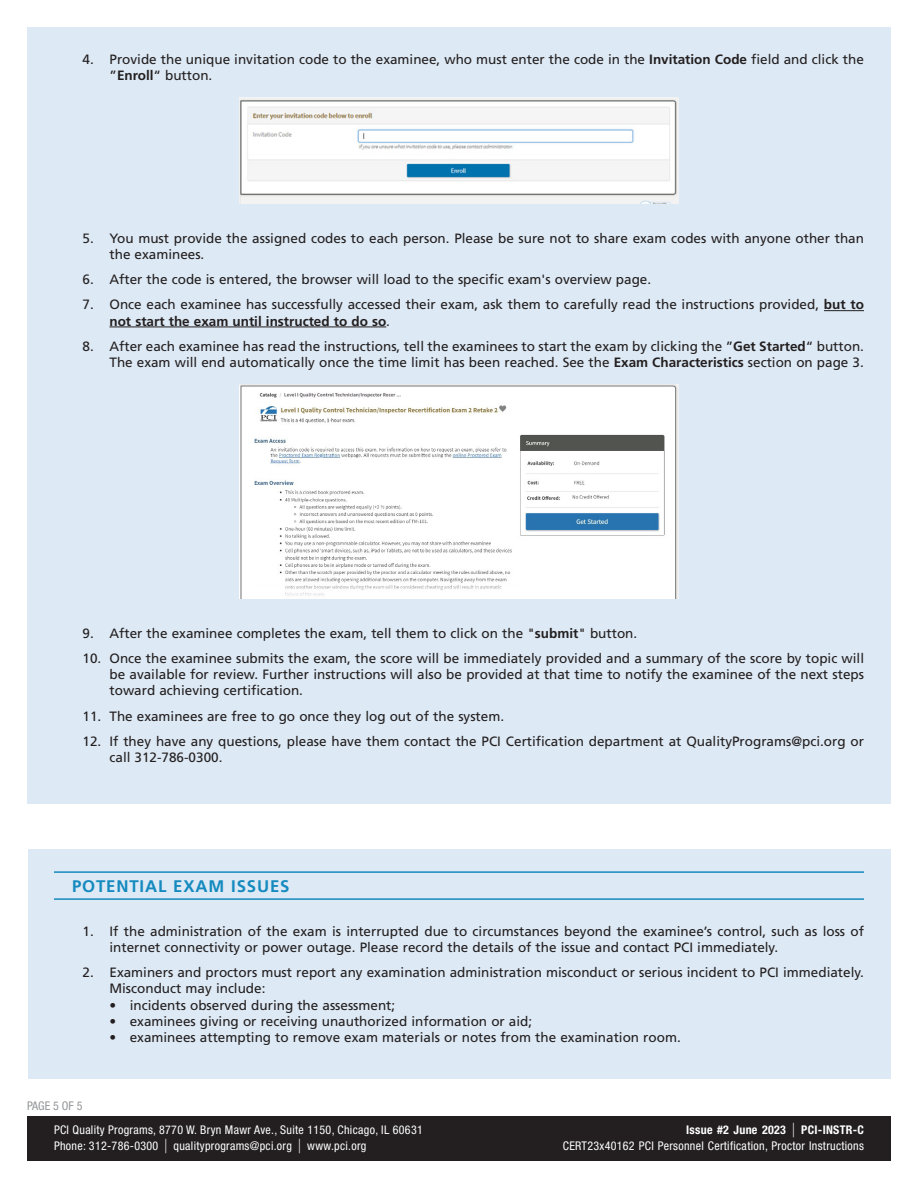
<style>
.page{position:relative;width:918px;height:1188px;background:#fff}
.page>*{position:absolute;margin:0;border:0;box-sizing:border-box;transform-origin:0 0}
.Subhead{font:700 16.8px "Frutiger LT Std";letter-spacing:.05em;color:#148abf}
.Body{font:13.5px/16.2px "Frutiger LT Std";color:#231f20}
.t1{font:condensed 12px "Helvetica Neue LT Std";letter-spacing:.025em;color:#fff}
.t2{font:700 condensed 12px "Helvetica Neue LT Std";letter-spacing:.025em;color:#fff}
.t3{font:condensed 12px "Helvetica Neue LT Std";color:#939598}
.s1{font-weight:700}
.s2{font-weight:400;font-size:19.5px}
.s3{font-size:19.5px}
</style>
<div class="page">
<div style="left:27px;top:27px;width:864px;height:776px;background:#dde9f4"></div>
<hr style="left:824px;top:310px;width:40px;height:1px;background:#231f20">
<hr style="left:110px;top:327px;width:276px;height:1px;background:#231f20">
<img style="left:239px;top:97px;width:440px;height:106px">
<img style="left:239px;top:384px;width:440px;height:214px">
<div style="left:28px;top:850px;width:863px;height:229px;background:#dde9f4"></div>
<hr style="left:54px;top:871px;width:810px;height:2px;background:#148abf">
<hr style="left:54px;top:898px;width:810px;height:2px;background:#148abf">
<div style="left:27px;top:1116px;width:864px;height:45px;background:#231f20"></div>
<p class="Body" style="left:110px;top:51px;width:756px;text-indent:-27px">4. Provide the unique invitation code to the examinee, who must enter the code in the <span class="s1">Invitation Code</span> field and click the ”<span class="s1">Enroll</span>“ button.</p>
<p class="Body" style="left:110px;top:230px;width:756px;text-indent:-27px">5. You must provide the assigned codes to each person. Please be sure not to share exam codes with anyone other than the examinees.</p>
<p class="Body" style="left:82px;top:271px;width:570px">6. After the code is entered, the browser will load to the specific exam's overview page.</p>
<p class="Body" style="left:110px;top:297px;width:756px;text-indent:-27px">7. Once each examinee has successfully accessed their exam, ask them to carefully read the instructions provided, <span class="s1">but to not start the exam until instructed to do so</span>.</p>
<p class="Body" style="left:82px;top:338px;width:783px;text-align:right">8. After each examinee has read the instructions, tell the examinees to start the exam by clicking the ”<span class="s1">Get Started</span>“ button.<br>The exam will end automatically once the time limit has been reached. See the <span class="s1">Exam Characteristics</span> section on page 3.</p>
<p class="Body" style="left:82px;top:625px;width:556px">9. After the examinee completes the exam, tell them to click on the "<span class="s1">submit</span>" button.</p>
<p class="Body" style="left:110px;top:650px;width:756px;text-align:justify;text-indent:-27px">10. Once the examinee submits the exam, the score will be immediately provided and a summary of the score by topic will be available for review. Further instructions will also be provided at that time to notify the examinee of the next steps toward achieving certification.</p>
<p class="Body" style="left:82px;top:708px;width:423px">11. The examinees are free to go once they log out of the system.</p>
<p class="Body" style="left:110px;top:733px;width:756px;text-indent:-27px">12. If they have any questions, please have them contact the PCI Certification department at QualityPrograms@pci.org or call 312-786-0300.</p>
<p class="Subhead" style="left:72px;top:877px;width:219px">POTENTIAL EXAM ISSUES</p>
<p class="Body" style="left:110px;top:923px;width:756px;text-indent:-27px">1. If the administration of the exam is interrupted due to circumstances beyond the examinee’s control, such as loss of internet connectivity or power outage. Please record the details of the issue and contact PCI immediately.</p>
<p class="Body" style="left:110px;top:964px;width:756px;text-indent:-27px">2. Examiners and proctors must report any examination administration misconduct or serious incident to PCI immediately.<br>Misconduct may include:</p>
<p class="Body" style="left:110px;top:997px;width:287px">• incidents observed during the assessment;</p>
<p class="Body" style="left:110px;top:1013px;width:424px">• examinees giving or receiving unauthorized information or aid;</p>
<p class="Body" style="left:110px;top:1029px;width:573px">• examinees attempting to remove exam materials or notes from the examination room.</p>
<p class="t3" style="left:27px;top:1099px;width:57px">PAGE 5 OF 5</p>
<p class="t1" style="left:54px;top:1123px;width:370px">PCI Quality Programs, 8770 W. Bryn Mawr Ave., Suite 1150, Chicago, IL 60631</p>
<p class="t2" style="left:686px;top:1122px;width:179px">Issue #2 June 2023 <span class="s2">|</span> PCI-INSTR-C</p>
<p class="t1" style="left:54px;top:1139px;width:314px">Phone: 312-786-0300 <span class="s3">|</span> qualityprograms@pci.org <span class="s3">|</span> www.pci.org</p>
<p class="t1" style="left:563px;top:1139px;width:303px">CERT23x40162 PCI Personnel Certification, Proctor Instructions</p>
</div>
